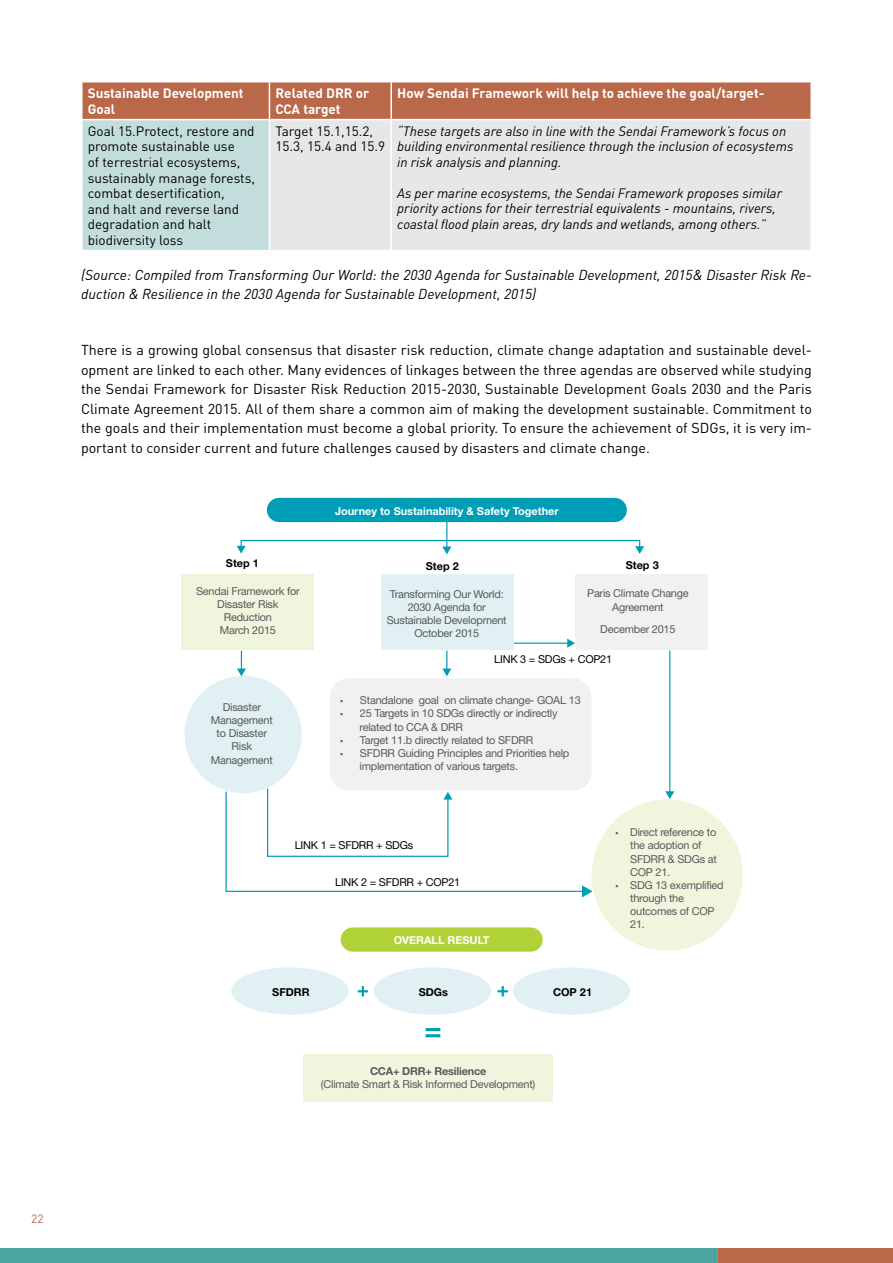
<style>
.page{position:relative;width:893px;height:1263px;background:#fff}
.page>*{position:absolute;margin:0;border:0;box-sizing:border-box;transform-origin:0 0}
.t1{font:700 28.95px "Helvetica Neue";color:#009db6}
.t2{font:14.25px/19.5px "DIN Pro";color:#000;text-align:justify}
.t3{font:italic 14.25px/19.5px "DIN Pro";color:#000}
.t4{font:italic 13.5px/15.6px "DIN Pro";color:#000}
.t5{font:13.5px/15.6px "DIN Pro";color:#000}
.t6{font:700 13.5px/15.5px "DIN Pro";color:#fff}
.t7{font:12px "DIN Pro";color:#b9684a}
.t8{font:10.95px/13px "Helvetica Neue";letter-spacing:-.02em;color:#58595b;text-align:center}
.t9{font:700 10.95px "Helvetica Neue";color:#fff}
.t10{font:10.95px "Helvetica Neue";letter-spacing:-.02em;color:#000}
.t11{font:700 10.95px "Helvetica Neue";color:#000}
.t12{font:700 10.95px "Helvetica Neue";letter-spacing:-.02em;color:#58595b}
.s1{font-family:"Myriad Pro"}
</style>
<div class="page">
<div style="left:717px;top:1248px;width:176px;height:15px;background:#b9684a"></div>
<div style="left:0;top:1248px;width:717px;height:15px;background:#4ba4a0"></div>
<div style="left:82px;top:83px;width:728px;height:36px;background:#b9684a"></div>
<div style="left:82px;top:120px;width:187px;height:131px;background:#c2dddb"></div>
<div style="left:270px;top:120px;width:540px;height:130px;background:#e6e7e8"></div>
<hr style="left:269px;top:83px;width:1px;height:36px;background:#fff">
<hr style="left:390px;top:83px;width:2px;height:36px;background:#fff">
<hr style="left:390px;top:120px;width:2px;height:130px;background:#fff">
<hr style="left:81px;top:250px;width:188px;height:1px;background:#fff">
<div style="left:184px;top:676px;width:118px;height:117px;background:#e1f0f3;border-radius:50%"></div>
<div style="left:231px;top:967px;width:117px;height:48px;background:#e1f0f3;border-radius:50%"></div>
<div style="left:330px;top:678px;width:261px;height:113px;background:#f1f1f2;border-radius:19px"></div>
<div style="left:241px;top:540px;width:399px;height:8px;border:1px solid #009db6"></div>
<svg style="left:237px;top:546px;width:9px;height:8px"></svg>
<svg style="left:635px;top:546px;width:9px;height:8px"></svg>
<div style="left:279px;top:498px;width:336px;height:24px;background:#009db7"></div>
<div style="left:353px;top:927px;width:178px;height:25px;background:#b0d236"></div>
<div style="left:181px;top:575px;width:133px;height:75px;background:#f0f6de"></div>
<div style="left:303px;top:1054px;width:250px;height:48px;background:#f0f6de"></div>
<div style="left:381px;top:575px;width:133px;height:75px;background:#e1f0f3"></div>
<div style="left:575px;top:575px;width:133px;height:75px;background:#f1f1f2"></div>
<svg style="left:442px;top:522px;width:9px;height:32px"></svg>
<svg style="left:442px;top:651px;width:9px;height:25px"></svg>
<hr style="left:669px;top:651px;width:1px;height:141px;background:#009db6">
<svg style="left:665px;top:791px;width:9px;height:8px"></svg>
<svg style="left:237px;top:651px;width:9px;height:25px"></svg>
<hr style="left:514px;top:642px;width:55px;height:2px;background:#009db6">
<svg style="left:567px;top:639px;width:8px;height:9px"></svg>
<div style="left:592px;top:799px;width:151px;height:152px;background:#f0f6de;border-radius:50%"></div>
<svg style="left:225px;top:787px;width:367px;height:110px"></svg>
<div style="left:374px;top:967px;width:117px;height:48px;background:#e1f0f3;border-radius:50%"></div>
<div style="left:513px;top:967px;width:117px;height:48px;background:#e1f0f3;border-radius:50%"></div>
<svg style="left:498px;top:986px;width:10px;height:10px"></svg>
<svg style="left:358px;top:986px;width:10px;height:10px"></svg>
<p class="t6" style="left:88px;top:85px;width:157px">Sustainable Development<br>Goal</p>
<p class="t6" style="left:275px;top:85px;width:60px">Related DRR</p>
<p class="t6" style="left:356px;top:85px;width:15px">or</p>
<p class="t6" style="left:275px;top:100px;width:67px">CCA target</p>
<p class="t6" style="left:397px;top:85px;width:369px">H ow Sendai Framework will help to achieve the goal/target-</p>
<p class="t5" style="left:88px;top:123px;width:169px">Goal 15.Protect, restore and promote sustainable use<br>of terrestrial ecosystems, sustainably manage forests, combat desertification,<br>and halt and reverse land degradation and halt biodiversity loss</p>
<p class="t5" style="left:275px;top:123px;width:111px">Target 15.1,15.2,<br>15.3, 15.4 and 15.9</p>
<p class="t4" style="left:397px;top:122px;width:398px">“These targets are also in line with the Sendai Framework’s focus on building environmental resilience through the inclusion of ecosystems in risk analysis and planning.</p>
<p class="t4" style="left:397px;top:183px;width:386px">As per marine ecosystems, the Sendai Framework proposes similar priority actions for their terrestrial equivalents - mountains, rivers, coastal flood plain areas, dry lands and wetlands, among others.”</p>
<p class="t3" style="left:81px;top:264px;width:732px">(Source: Compiled from Transforming Our World: the 2030 Agenda for Sustainable Development, 2015&amp; Disaster Risk Re&shy;duction &amp; Resilience in the 2030 Agenda for Sustainable Development, 2015)</p>
<p class="t2" style="left:81px;top:340px;width:732px">There is a growing global consensus that disaster risk reduction, climate change adaptation and sustainable devel&shy;opment are linked to each other. Many evidences of linkages between the three agendas are observed while studying the Sendai Framework for Disaster Risk Reduction 2015-2030, Sustainable Development Goals 2030 and the Paris Climate Agreement 2015. All of them share a common aim of making the development sustainable. Commitment to the goals and their implementation must become a global priority. To ensure the achievement of SDGs, it is very im&shy;portant to consider current and future challenges caused by disasters and climate change.</p>
<p class="t9" style="left:335px;top:504px;width:225px">Journey to Sustainability &amp; Safety Together</p>
<p class="t11" style="left:226px;top:556px;width:34px">Step 1</p>
<p class="t11" style="left:426px;top:559px;width:34px">Step 2</p>
<p class="t11" style="left:626px;top:558px;width:34px">Step 3</p>
<p class="t8" style="left:196px;top:584px;width:105px">Sendai Framework for<br>Disaster Risk<br>Reduction<br>March 2015</p>
<p class="t8" style="left:387px;top:587px;width:121px">Transforming Our World:<br>2030 Agenda for<br>Sustainable Development<br>October 2015</p>
<p class="t8" style="left:587px;top:587px;width:103px">Paris Climate Change<br>Agreement</p>
<p class="t8" style="left:600px;top:623px;width:77px">December 2015</p>
<p class="t8" style="left:211px;top:700px;width:64px">Disaster<br>Management to Disaster<br>Risk<br>Management</p>
<p class="t10" style="left:494px;top:652px;width:119px">LINK 3 = SDGs + COP21</p>
<p class="t8" style="left:340px;top:694px;width:242px"><span class="s1">•</span> Standalone goal on climate change- GOAL 13</p>
<p class="t8" style="left:360px;top:707px;width:200px;text-align:left;text-indent:-19px"><span class="s1">•</span> 25 Targets in 10 SDGs directly or indirectly related to CCA &amp; DRR</p>
<p class="t8" style="left:340px;top:733px;width:194px"><span class="s1">•</span> Target 11.b directly related to SFDRR</p>
<p class="t8" style="left:360px;top:746px;width:211px;text-align:left;text-indent:-19px"><span class="s1">•</span> SFDRR Guiding Principles and Priorities help implementation of various targets.</p>
<p class="t10" style="left:295px;top:839px;width:120px">LINK 1 = SFDRR + SDGs</p>
<p class="t10" style="left:335px;top:875px;width:127px">LINK 2 = SFDRR + COP21</p>
<p class="t9" style="left:394px;top:934px;width:97px">OVERALL RESULT</p>
<p class="t8" style="left:630px;top:826px;width:88px;text-align:left;text-indent:-15px"><span class="s1">•</span> Direct reference to the adoption of<br>SFDRR &amp; SDGs at<br>COP 21.</p>
<p class="t8" style="left:630px;top:878px;width:95px;text-align:left;text-indent:-15px"><span class="s1">•</span> SDG 13 exemplified through the outcomes of COP<br>21.</p>
<p class="t11" style="left:272px;top:985px;width:39px">SFDRR</p>
<p class="t11" style="left:419px;top:985px;width:31px">SDGs</p>
<p class="t11" style="left:553px;top:985px;width:41px">COP 21</p>
<h1 class="t1" style="left:425px;top:1012px;width:19px">=</h1>
<p class="t12" style="left:370px;top:1064px;width:118px">CCA+ DRR+ Resilience</p>
<p class="t8" style="left:321px;top:1077px;width:216px">(Climate Smart &amp; Risk Informed Development)</p>
<p class="t7" style="left:31px;top:1210px;width:14px">22</p>
</div>
